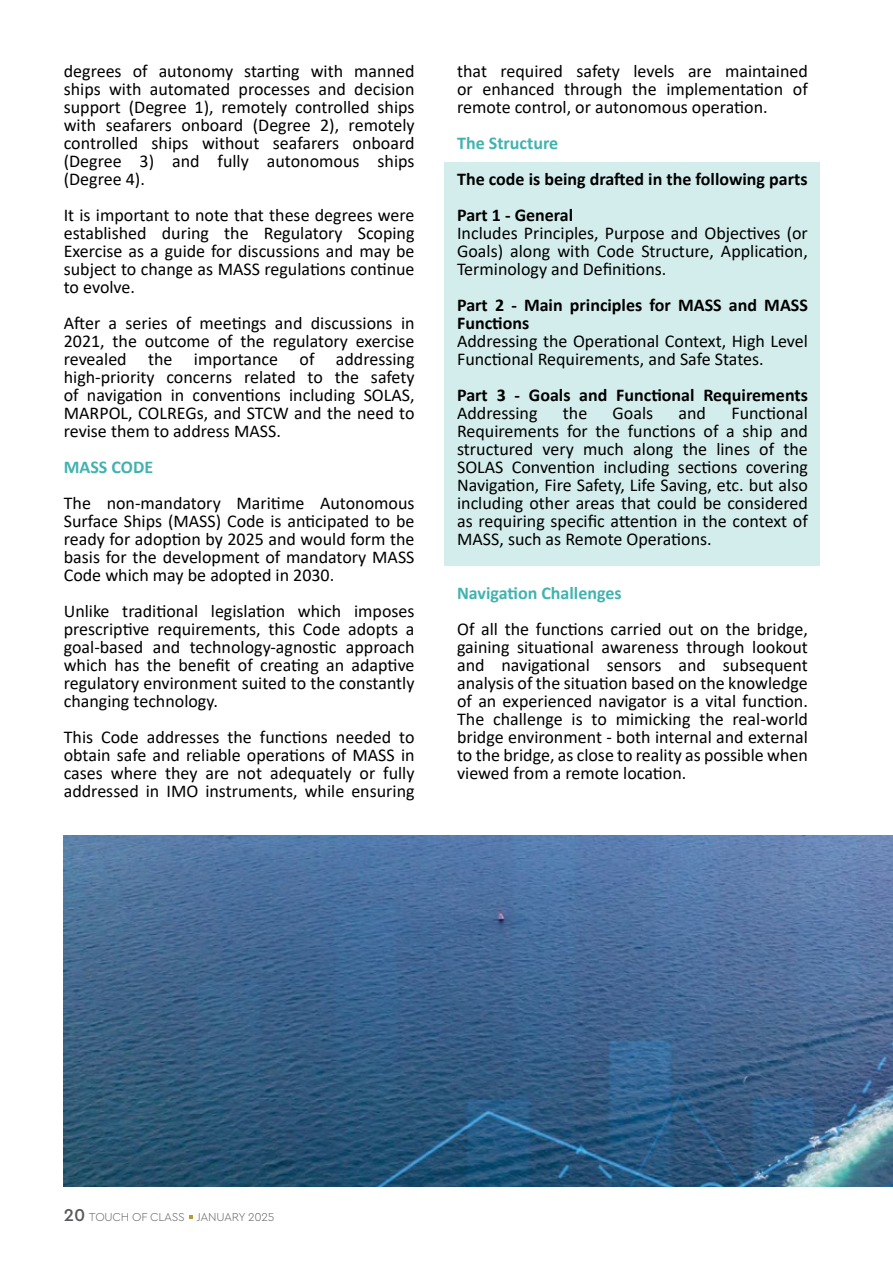
<style>
.page{position:relative;width:893px;height:1263px;background:#fff}
.page>*{position:absolute;margin:0;border:0;box-sizing:border-box;transform-origin:0 0}
.t1{font:18px/18px "Calibri";color:#000;text-align:justify}
.t2{font:700 18px/36px "Calibri";color:#000}
.t3{font:700 18px "Calibri";color:#41b3af}
.t4{font:300 12px "Cera Pro";letter-spacing:-.02em;color:#636466}
.s1{font-weight:500;font-size:18px;color:#58595b}
</style>
<div class="page">
<svg style="left:189px;top:1215px;width:4px;height:4px"></svg>
<div style="left:444px;top:162px;width:375px;height:404px;background:#d3edec"></div>
<img style="left:64px;top:836px;width:829px;height:350px">
<p class="t1" style="left:64px;top:62px;width:352px">degrees of autonomy starting with manned ships with automated processes and decision support (Degree 1), remotely controlled ships with seafarers onboard (Degree 2), remotely controlled ships without seafarers onboard (Degree 3) and fully autonomous ships (Degree 4).</p>
<p class="t1" style="left:64px;top:206px;width:352px">It is important to note that these degrees were established during the Regulatory Scoping Exercise as a guide for discussions and may be subject to change as MASS regulations continue to evolve.</p>
<p class="t1" style="left:64px;top:314px;width:352px">After a series of meetings and discussions in 2021, the outcome of the regulatory exercise revealed the importance of addressing high-priority concerns related to the safety of navigation in conventions including SOLAS, MARPOL, COLREGs, and STCW and the need to revise them to address MASS.</p>
<p class="t3" style="left:64px;top:455px;width:91px">MASS CODE</p>
<p class="t1" style="left:64px;top:494px;width:352px">The non-mandatory Maritime Autonomous Surface Ships (MASS) Code is anticipated to be ready for adoption by 2025 and would form the basis for the development of mandatory MASS Code which may be adopted in 2030.</p>
<p class="t1" style="left:64px;top:602px;width:352px">Unlike traditional legislation which imposes prescriptive requirements, this Code adopts a goal-based and technology-agnostic approach which has the benefit of creating an adaptive regulatory environment suited to the constantly changing technology.</p>
<p class="t1" style="left:64px;top:728px;width:352px">This Code addresses the functions needed to obtain safe and reliable operations of MASS in cases where they are not adequately or fully addressed in IMO instruments, while ensuring</p>
<p class="t1" style="left:457px;top:62px;width:352px">that required safety levels are maintained or enhanced through the implementation of remote control, or autonomous operation.</p>
<p class="t3" style="left:457px;top:131px;width:103px">The Structure</p>
<p class="t2" style="left:457px;top:161px;width:352px">The code is being drafted in the following parts<br>Part 1 - General</p>
<p class="t1" style="left:457px;top:224px;width:352px">Includes Principles, Purpose and Objectives (or Goals) along with Code Structure, Application, Terminology and Definitions.</p>
<p class="t2" style="left:457px;top:296px;width:352px;line-height:18px">Part 2 - Main principles for MASS and MASS<br>Functions</p>
<p class="t1" style="left:457px;top:332px;width:352px">Addressing the Operational Context, High Level<br>Functional Requirements, and Safe States.</p>
<p class="t2" style="left:457px;top:377px;width:352px">Part 3 - Goals and Functional Requirements</p>
<p class="t1" style="left:457px;top:404px;width:82px">Addressing</p>
<p class="t1" style="left:563px;top:404px;width:26px">the</p>
<p class="t1" style="left:613px;top:404px;width:42px">Goals</p>
<p class="t1" style="left:679px;top:404px;width:29px">and</p>
<p class="t1" style="left:457px;top:404px;width:352px;text-indent:274px">Functional Requirements for the functions of a ship and structured very much along the lines of the SOLAS Convention including sections covering Navigation, Fire Safety, Life Saving, etc. but also including other areas that could be considered as requiring specific attention in the context of MASS, such as Remote Operations.</p>
<p class="t3" style="left:457px;top:581px;width:166px">Navigation Challenges</p>
<p class="t1" style="left:457px;top:620px;width:352px">Of all the functions carried out on the bridge, gaining situational awareness through lookout and navigational sensors and subsequent analysis of the situation based on the knowledge of an experienced navigator is a vital function.<br>The challenge is to mimicking the real-world bridge environment - both internal and external to the bridge, as close to reality as possible when viewed from a remote location.</p>
<p class="t4" style="left:64px;top:1208px;width:212px"><span class="s1">20</span> TOUCH OF CLASS JANUARY 2025</p>
</div>
